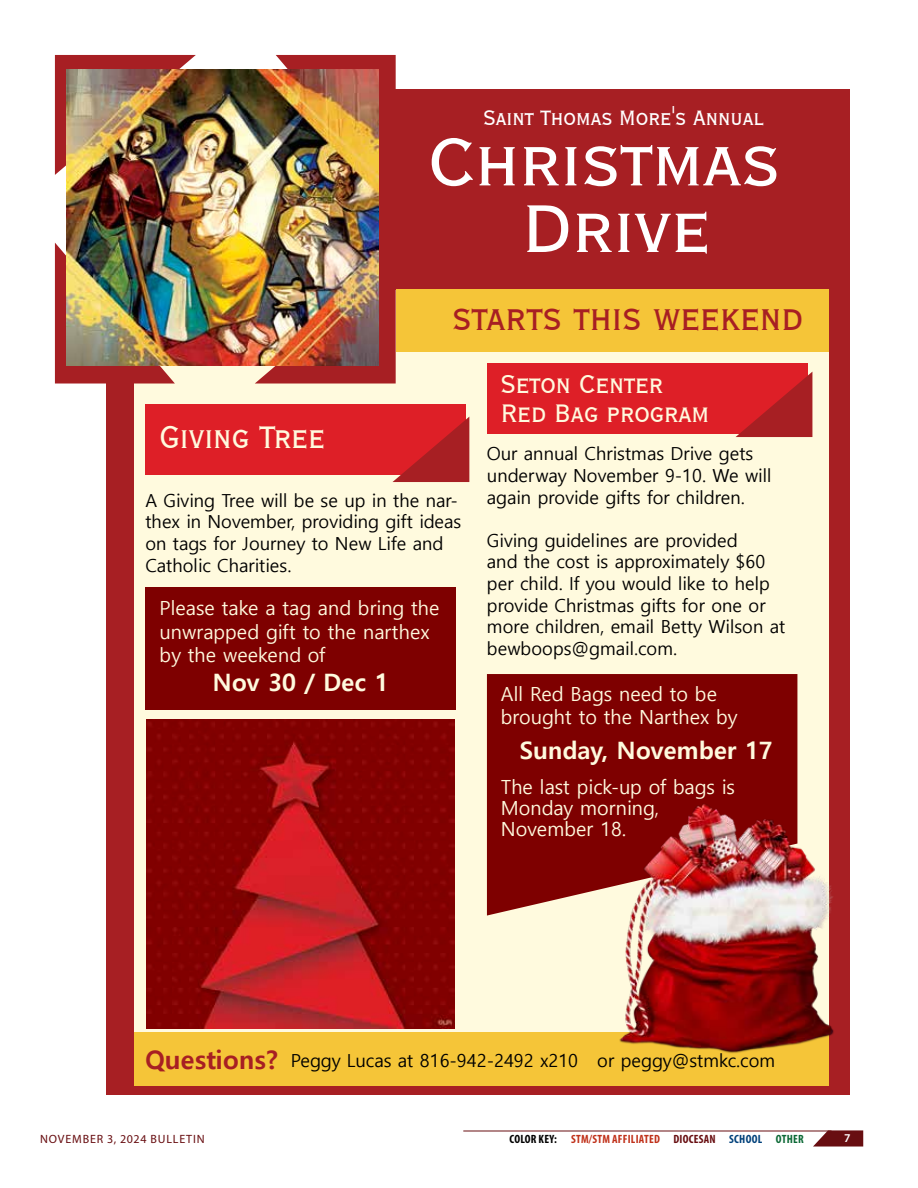
<style>
.page{position:relative;width:918px;height:1188px;background:#fff}
.page>*{position:absolute;margin:0;border:0;box-sizing:border-box;transform-origin:0 0}
.t1{font:condensed 88.8px/66.6px "Copperplate Gothic BT";color:#fff;text-align:center;scale:1.07 1}
.t2{font:condensed 47.4px "Copperplate Gothic BT";color:#a71f23}
.t3{font:condensed 40.5px "Copperplate Gothic BT";color:#fffade}
.t4{font:condensed 33px/28.5px "Copperplate Gothic BT";color:#fffade}
.t5{font:condensed 27px "Copperplate Gothic BT";color:#fff}
.t6{font:700 24px "Malgun Gothic";color:#fffade}
.t7{font:19.5px/21px "Malgun Gothic";color:#fffade}
.t8{font:18px/21.6px "Malgun Gothic";color:#000}
.t9{font:700 condensed 12px "Myriad Pro";letter-spacing:.02em;color:#c0311a}
.t10{font:12px "Myriad Pro";letter-spacing:.07em;color:#680e11}
.t11{font:600 12px "Myriad Pro";color:#fff}
.s1{font-weight:700;font-size:25.5px;color:#a71f23}
.s2{color:#000}
.s3{color:#680e11}
.s4{color:#00417b}
.s5{color:#0c6936}
</style>
<div class="page">
<svg style="left:813px;top:1130px;width:50px;height:17px"></svg>
<hr style="left:463px;top:1131px;width:369px;height:1px;background:#680e11">
<div style="left:106px;top:89px;width:744px;height:1006px;background:#a71f23"></div>
<div style="left:134px;top:291px;width:695px;height:761px;background:#fffade"></div>
<div style="left:487px;top:674px;width:310px;height:242px;background:#7e0000"></div>
<div style="left:134px;top:1032px;width:695px;height:54px;background:#f5c538"></div>
<img style="left:146px;top:720px;width:308px;height:308px">
<div style="left:145px;top:404px;width:321px;height:71px;background:#de1f27"></div>
<img style="left:572px;top:743px;width:262px;height:310px">
<svg style="left:255px;top:290px;width:141px;height:94px;background:#ac2f30"></svg>
<div style="left:276px;top:55px;width:120px;height:34px;background:#a71f23"></div>
<svg style="left:55px;top:55px;width:141px;height:120px;background:#ac2f30"></svg>
<svg style="left:55px;top:243px;width:120px;height:141px"></svg>
<div style="left:145px;top:587px;width:311px;height:123px;background:#7e0000"></div>
<div style="left:396px;top:289px;width:433px;height:63px;background:#f5c538"></div>
<div style="left:487px;top:364px;width:321px;height:70px;background:#de1f27"></div>
<svg style="left:736px;top:372px;width:76px;height:65px"></svg>
<img style="left:67px;top:69px;width:312px;height:296px">
<svg style="left:392px;top:417px;width:77px;height:65px"></svg>
<h3 class="t5" style="left:484px;top:103px;width:282px">Saint Thomas More's Annual</h3>
<h1 class="t1" style="left:428px;top:127px;width:331px">Christmas<br>Drive</h1>
<h2 class="t2" style="left:452px;top:291px;width:353px">starts this weekend</h2>
<h3 class="t3" style="left:159px;top:416px;width:167px">Giving Tree</h3>
<p class="t8" style="left:145px;top:490px;width:318px">A Giving Tree will be se up in the nar&shy;thex in November, providing gift ideas on tags for Journey to New Life and<br>Catholic Charities.</p>
<p class="t7" style="left:160px;top:597px;width:282px;line-height:23.4px">Please take a tag and bring the unwrapped gift to the narthex by the weekend of</p>
<h3 class="t6" style="left:213px;top:668px;width:177px">Nov 30 / Dec 1</h3>
<h3 class="t4" style="left:501px;top:369px;width:210px">Seton Center<br>Red Bag program</h3>
<p class="t8" style="left:487px;top:443px;width:286px">Our annual Christmas Drive gets underway November 9-10. We will again provide gifts for children.</p>
<p class="t8" style="left:487px;top:530px;width:300px">Giving guidelines are provided<br>and the cost is approximately $60 per child. If you would like to help provide Christmas gifts for one or more children, email Betty Wilson at bewboops@gmail.com.</p>
<p class="t7" style="left:501px;top:683px;width:238px;line-height:22.5px">All Red Bags need to be brought to the Narthex by</p>
<h3 class="t6" style="left:520px;top:736px;width:254px">Sunday, November 17</h3>
<p class="t7" style="left:501px;top:777px;width:236px">The last pick-up of bags is<br>Monday morning,<br>November 18.</p>
<p class="t8" style="left:145px;top:1050px;width:632px"><span class="s1">Questions?</span> Peggy Lucas at 816-942-2492 x210 or peggy@stmkc.com</p>
<p class="t10" style="left:40px;top:1132px;width:166px">NOVEMBER 3, 2024 BULLETIN</p>
<p class="t9" style="left:510px;top:1131px;width:296px"><span class="s2">COLOR KEY:</span> STM/STM AFFILIATED <span class="s3">DIOCESAN</span> <span class="s4">SCHOOL</span> <span class="s5">OTHER</span></p>
<p class="t11" style="left:844px;top:1131px;width:8px">7</p>
</div>
